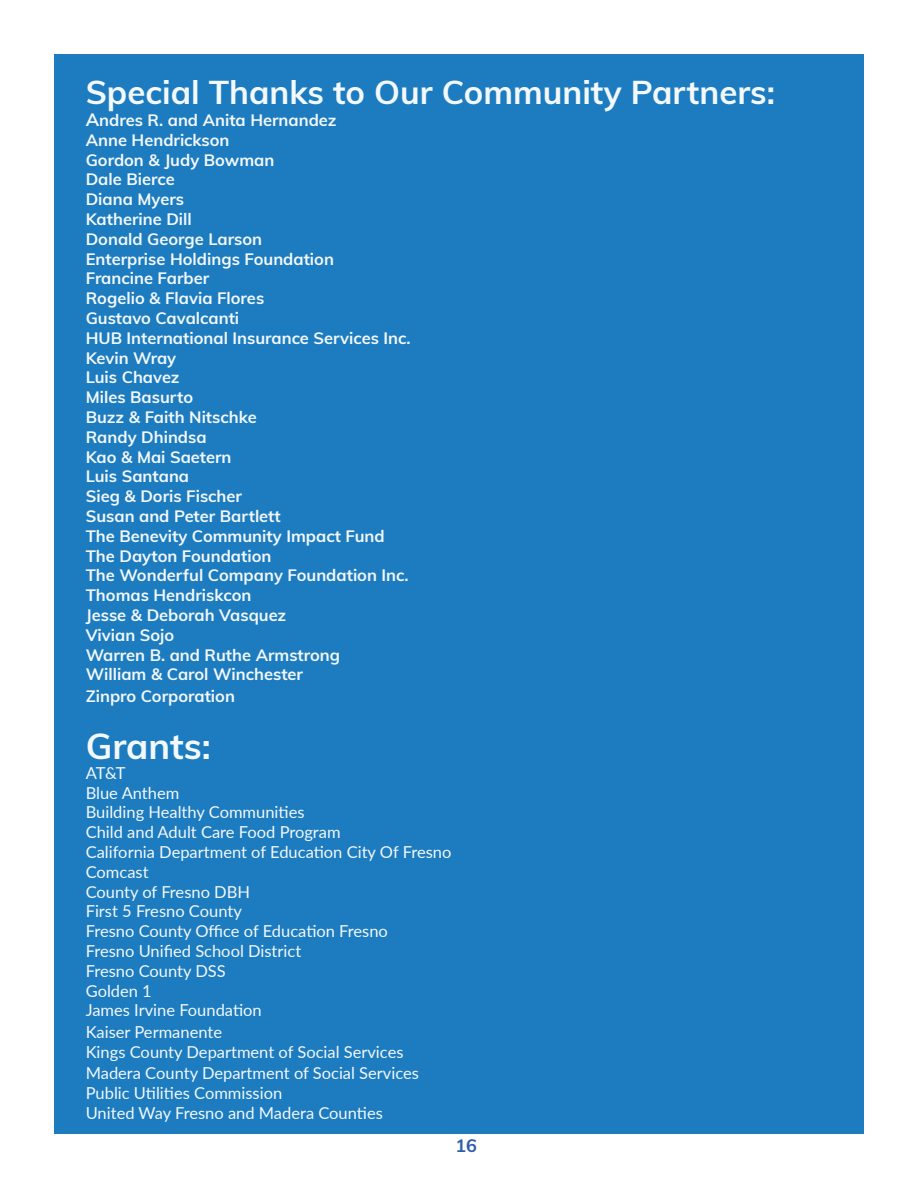
<style>
.page{position:relative;width:918px;height:1188px;background:#fff}
.page>*{position:absolute;margin:0;border:0;box-sizing:border-box;transform-origin:0 0}
.t1{font:700 36px "Muli";color:#fff}
.t2{font:700 33px "Muli";color:#fff}
.t3{font:700 18px "Muli";color:#2e5dab}
.t4{font:700 16.5px/19.8px "Muli";color:#fff}
.t5{font:16.5px/19.8px "Lato";color:#fff}
.s1{font-size:18px}
</style>
<div class="page">
<div style="left:54px;top:54px;width:810px;height:1080px;background:#1d7cbf"></div>
<h2 class="t2" style="left:86px;top:68px;width:691px">Special Thanks to Our Community Partners:</h2>
<p class="t4" style="left:86px;top:109px;width:327px"><span class="s1">A</span>ndres R. and Anita Hernandez<br>Anne Hendrickson<br>Gordon &amp; Judy Bowman<br>Dale Bierce<br>Diana Myers<br>Katherine Dill<br>Donald George Larson<br>Enterprise Holdings Foundation<br>Francine Farber<br>Rogelio &amp; Flavia Flores<br>Gustavo Cavalcanti<br>HUB International Insurance Services Inc.<br>Kevin Wray<br>Luis Chavez<br>Miles Basurto<br>Buzz &amp; Faith Nitschke<br>Randy Dhindsa<br>Kao &amp; Mai Saetern<br>Luis Santana<br>Sieg &amp; Doris Fischer<br>Susan and Peter Bartlett<br>The Benevity Community Impact Fund<br>The Dayton Foundation<br>The Wonderful Company Foundation Inc.<br>Thomas Hendriskcon<br>Jesse &amp; Deborah Vasquez<br>Vivian Sojo<br>Warren B. and Ruthe Armstrong<br>William &amp; Carol Winchester</p>
<p class="t4" style="left:86px;top:685px;width:151px">Zinpro Corporation</p>
<h1 class="t1" style="left:86px;top:720px;width:127px">Grants:</h1>
<p class="t5" style="left:86px;top:762px;width:367px">AT&amp;T<br>Blue Anthem<br>Building Healthy Communities<br>Child and Adult Care Food Program<br>California Department of Education City Of Fresno<br>Comcast<br>County of Fresno DBH<br>First 5 Fresno County<br>Fresno County Office of Education Fresno<br>Fresno Unified School District<br>Fresno County DSS<br>Golden 1<br>James Irvine Foundation</p>
<p class="t5" style="left:86px;top:1021px;width:319px">Kaiser Permanente<br>Kings County Department of Social Services</p>
<p class="t5" style="left:86px;top:1063px;width:335px">Madera County Department of Social Services<br>Public Utilities Commission<br>United Way Fresno and Madera Counties</p>
<p class="t3" style="left:455px;top:1133px;width:23px">16</p>
</div>
